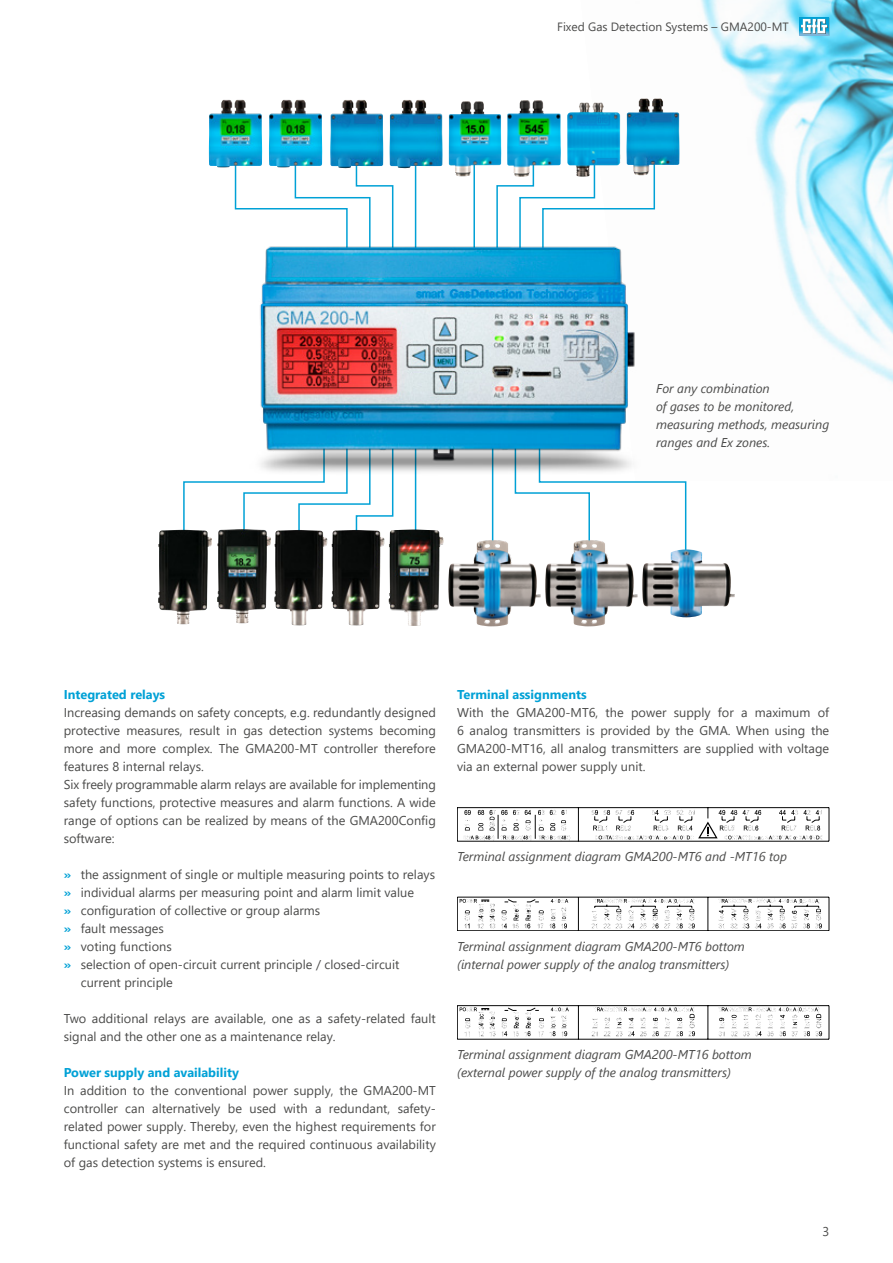
<style>
.page{position:relative;width:893px;height:1263px;background:#fff}
.page>*{position:absolute;margin:0;border:0;box-sizing:border-box;transform-origin:0 0}
.t1{font:12.75px/18px "Segoe UI";color:#4a4a49}
.t2{font:italic 12.75px/18px "Segoe UI";color:#4a4a49}
.t3{font:700 12.75px "Segoe UI";color:#00a1d6}
.t4{font:12px "Segoe UI";color:#4a4a49}
.s1{font-weight:700;color:#00a1d6}
</style>
<div class="page">
<img style="left:580px;top:0;width:313px;height:384px">
<svg style="left:799px;top:17px;width:30px;height:19px"></svg>
<hr style="left:415px;top:437px;width:1px;height:101px;background:#00a1d6">
<hr style="left:492px;top:437px;width:1px;height:127px;background:#00a1d6">
<svg style="left:182px;top:480px;width:212px;height:57px"></svg>
<svg style="left:514px;top:480px;width:173px;height:91px"></svg>
<hr style="left:473px;top:163px;width:2px;height:102px;background:#00a1d6">
<svg style="left:496px;top:153px;width:160px;height:114px"></svg>
<hr style="left:415px;top:163px;width:1px;height:102px;background:#00a1d6">
<svg style="left:234px;top:153px;width:160px;height:83px"></svg>
<img style="left:217px;top:529px;width:54px;height:94px">
<img style="left:389px;top:529px;width:55px;height:97px">
<img style="left:274px;top:530px;width:24px;height:94px">
<img style="left:331px;top:530px;width:24px;height:94px">
<img style="left:158px;top:530px;width:54px;height:94px">
<img style="left:545px;top:540px;width:45px;height:49px">
<img style="left:642px;top:553px;width:86px;height:64px">
<img style="left:448px;top:540px;width:45px;height:49px">
<img style="left:260px;top:236px;width:380px;height:244px">
<img style="left:626px;top:98px;width:54px;height:77px">
<img style="left:449px;top:101px;width:52px;height:75px">
<img style="left:567px;top:103px;width:20px;height:74px">
<img style="left:269px;top:100px;width:53px;height:67px">
<img style="left:209px;top:100px;width:53px;height:67px">
<img style="left:330px;top:100px;width:53px;height:69px">
<img style="left:389px;top:100px;width:54px;height:69px">
<img style="left:507px;top:100px;width:54px;height:77px">
<svg style="left:457px;top:897px;width:372px;height:34px"></svg>
<svg style="left:457px;top:807px;width:372px;height:35px"></svg>
<svg style="left:457px;top:1005px;width:372px;height:34px"></svg>
<p class="t4" style="left:557px;top:15px;width:233px">Fixed Gas Detection Systems – GMA200-MT</p>
<p class="t2" style="left:656px;top:377px;width:175px">For any combination<br>of gases to be monitored, measuring methods, measuring ranges and Ex zones.</p>
<p class="t3" style="left:64px;top:682px;width:103px">Integrated relays</p>
<p class="t1" style="left:64px;top:702px;width:374px">Increasing demands on safety concepts, e.g. redundantly designed protective measures, result in gas detection systems becoming more and more complex. The GMA200-MT controller therefore features 8 internal relays.<br>Six freely programmable alarm relays are available for implementing safety functions, protective measures and alarm functions. A wide range of options can be realized by means of the GMA200Config software:</p>
<p class="t1" style="left:64px;top:864px;width:373px"><span class="s1">»</span> the assignment of single or multiple measuring points to relays</p>
<p class="t1" style="left:64px;top:882px;width:352px"><span class="s1">»</span> individual alarms per measuring point and alarm limit value</p>
<p class="t1" style="left:64px;top:900px;width:258px"><span class="s1">»</span> configuration of collective or group alarms</p>
<p class="t1" style="left:64px;top:918px;width:102px"><span class="s1">»</span> fault messages</p>
<p class="t1" style="left:64px;top:936px;width:110px"><span class="s1">»</span> voting functions</p>
<p class="t1" style="left:64px;top:954px;width:337px"><span class="s1">»</span> selection of open-circuit current principle / closed-circuit</p>
<p class="t1" style="left:81px;top:972px;width:94px">current principle</p>
<p class="t1" style="left:64px;top:1008px;width:374px">Two additional relays are available, one as a safety-related fault signal and the other one as a maintenance relay.</p>
<p class="t3" style="left:64px;top:1061px;width:177px">Power supply and availability</p>
<p class="t1" style="left:64px;top:1080px;width:374px;text-align:justify">In addition to the conventional power supply, the GMA200-MT controller can alternatively be used with a redundant, safety&shy;related power supply. Thereby, even the highest requirements for functional safety are met and the required continuous availability of gas detection systems is ensured.</p>
<p class="t3" style="left:457px;top:682px;width:131px">Terminal assignments</p>
<p class="t1" style="left:457px;top:702px;width:374px;text-align:justify">With the GMA200-MT6, the power supply for a maximum of 6 analog transmitters is provided by the GMA. When using the GMA200-MT16, all analog transmitters are supplied with voltage via an external power supply unit.</p>
<p class="t2" style="left:457px;top:845px;width:331px">Terminal assignment diagram GMA200-MT6 and -MT16 top</p>
<p class="t2" style="left:457px;top:935px;width:289px">Terminal assignment diagram GMA200-MT6 bottom (internal power supply of the analog transmitters)</p>
<p class="t2" style="left:457px;top:1043px;width:296px">Terminal assignment diagram GMA200-MT16 bottom (external power supply of the analog transmitters)</p>
<p class="t1" style="left:822px;top:1221px;width:8px">3</p>
</div>
